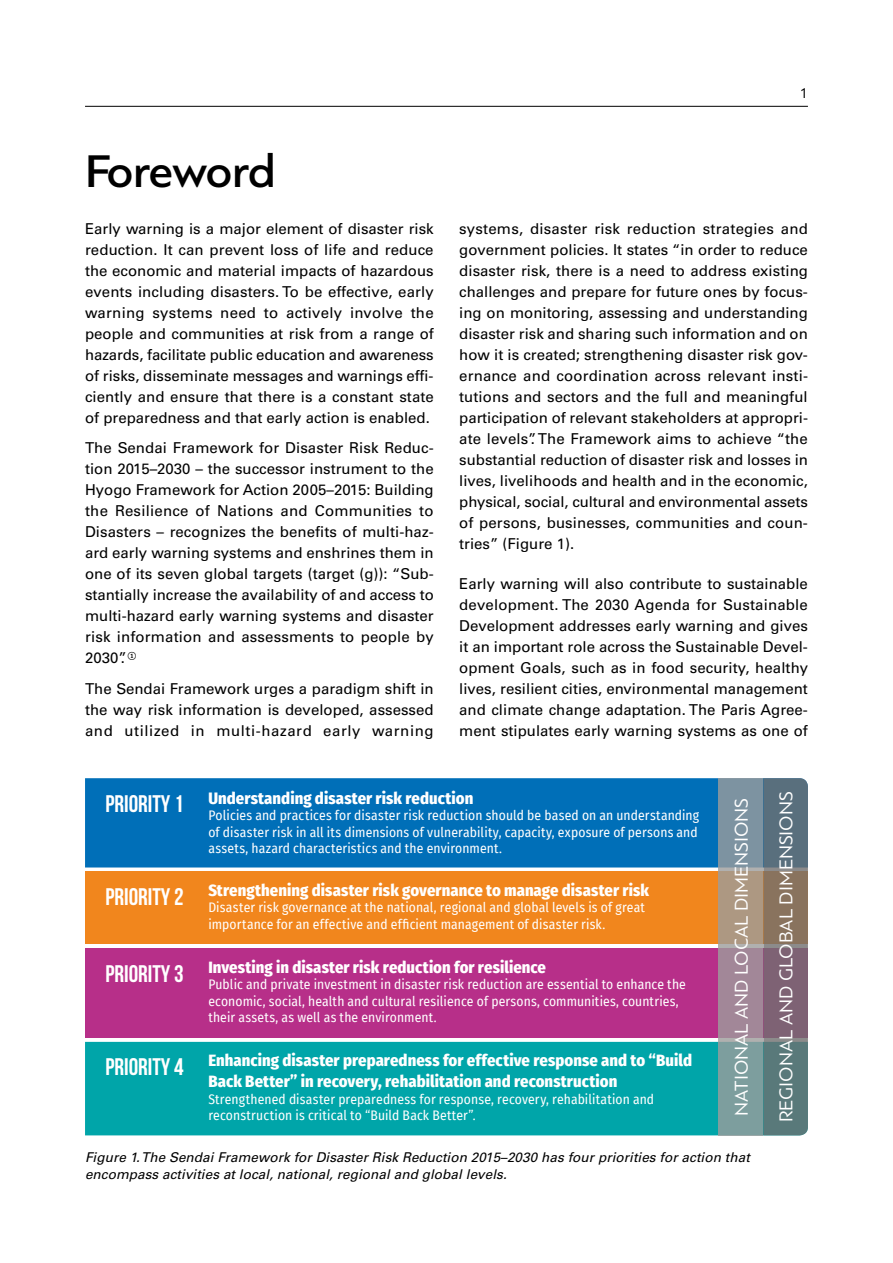
<style>
.page{position:relative;width:893px;height:1263px;background:#fff}
.page>*{position:absolute;margin:0;border:0;box-sizing:border-box;transform-origin:0 0}
.t1{font:500 48px "PF Bague Sans Pro";letter-spacing:-.03em;color:#000}
.t2{font:700 24px "Bebas Neue";color:#fff}
.t3{font:19.5px "PF Bague Sans Pro";color:#fff}
.t4{font:800 16.5px/21px "Fira Sans Condensed";letter-spacing:.005em;color:#fff}
.t5{font:15px/21px "Univers LTCYR 55 Roman";color:#000;text-align:justify}
.t6{font:15px "PF Bague Sans Pro";color:#000}
.t7{font:13.5px/16.5px "Fira Sans Condensed";letter-spacing:.01em;color:#fff}
.t8{font:italic 13.5px/16.5px "Univers LTCYR 55";letter-spacing:.005em;color:#000}
</style>
<div class="page">
<hr style="left:85px;top:106px;width:723px;height:1px;background:#000">
<div style="left:85px;top:778px;width:634px;height:89px;background:#006fb8"></div>
<div style="left:85px;top:872px;width:723px;height:72px;background:#f1861d"></div>
<div style="left:85px;top:948px;width:723px;height:89px;background:#b72f89"></div>
<div style="left:85px;top:1042px;width:634px;height:93px;background:#00a5a9"></div>
<svg style="left:719px;top:778px;width:44px;height:357px;background:#919498"></svg>
<svg style="left:763px;top:778px;width:45px;height:357px;background:#6d7074"></svg>
<h1 class="t1" style="left:85px;top:143px;width:192px">Foreword</h1>
<p class="t5" style="left:85px;top:218px;width:350px">Early warning is a major element of disaster risk reduction. It can prevent loss of life and reduce the economic and material impacts of hazardous events including disasters. To be effective, early warning systems need to actively involve the people and communities at risk from a range of hazards, facilitate public education and awareness of risks, disseminate messages and warnings effi&shy;ciently and ensure that there is a constant state of preparedness and that early action is enabled.</p>
<p class="t5" style="left:85px;top:437px;width:350px">The Sendai Framework for Disaster Risk Reduc&shy;tion 2015–2030 – the successor instrument to the Hyogo Framework for Action 2005–2015: Building the Resilience of Nations and Communities to Disasters – recognizes the benefits of multi-haz&shy;ard early warning systems and enshrines them in one of its seven global targets (target (g)): “Sub&shy;stantially increase the availability of and access to multi-hazard early warning systems and disaster risk information and assessments to people by 2030”.</p>
<p class="t5" style="left:85px;top:677px;width:350px">The Sendai Framework urges a paradigm shift in the way risk information is developed, assessed and utilized in multi-hazard early warning</p>
<p class="t6" style="left:800px;top:84px;width:10px">1</p>
<p class="t5" style="left:459px;top:218px;width:350px">systems, disaster risk reduction strategies and government policies. It states “in order to reduce disaster risk, there is a need to address existing challenges and prepare for future ones by focus&shy;ing on monitoring, assessing and understanding disaster risk and sharing such information and on how it is created; strengthening disaster risk gov&shy;ernance and coordination across relevant insti&shy;tutions and sectors and the full and meaningful participation of relevant stakeholders at appropri&shy;ate levels”. The Framework aims to achieve “the substantial reduction of disaster risk and losses in lives, livelihoods and health and in the economic, physical, social, cultural and environmental assets of persons, businesses, communities and coun&shy;tries” (Figure 1).</p>
<p class="t5" style="left:459px;top:572px;width:350px">Early warning will also contribute to sustainable development. The 2030 Agenda for Sustainable Development addresses early warning and gives it an important role across the Sustainable Devel&shy;opment Goals, such as in food security, healthy lives, resilient cities, environmental management and climate change adaptation. The Paris Agree&shy;ment stipulates early warning systems as one of</p>
<p class="t4" style="left:208px;top:786px;width:267px">Understanding disaster risk reduction</p>
<p class="t7" style="left:208px;top:807px;width:492px;text-align:justify">Policies and practices for disaster risk reduction should be based on an understanding of disaster risk in all its dimensions of vulnerability, capacity, exposure of persons and assets, hazard characteristics and the environment.</p>
<h3 class="t3" style="left:730px;top:1115px;width:319px;rotate:-90deg">NATIONAL AND LOCAL DIMENSIONS</h3>
<h3 class="t3" style="left:775px;top:1122px;width:333px;rotate:-90deg">REGIONAL AND GLOBAL DIMENSIONS</h3>
<p class="t8" style="left:85px;top:1149px;width:666px">Figure 1. The Sendai Framework for Disaster Risk Reduction 2015–2030 has four priorities for action that encompass activities at local, national, regional and global levels.</p>
<h2 class="t2" style="left:105px;top:790px;width:80px">PRIORITY 1</h2>
<p class="t4" style="left:208px;top:878px;width:442px">Strengthening disaster risk governance to manage disaster risk</p>
<p class="t7" style="left:208px;top:899px;width:438px">Disaster risk governance at the national, regional and global levels is of great importance for an effective and efficient management of disaster risk.</p>
<h2 class="t2" style="left:105px;top:884px;width:80px">PRIORITY 2</h2>
<p class="t4" style="left:208px;top:955px;width:339px">Investing in disaster risk reduction for resilience</p>
<p class="t7" style="left:208px;top:976px;width:479px">Public and private investment in disaster risk reduction are essential to enhance the economic, social, health and cultural resilience of persons, communities, countries, their assets, as well as the environment.</p>
<h2 class="t2" style="left:105px;top:960px;width:80px">PRIORITY 3</h2>
<p class="t4" style="left:208px;top:1048px;width:485px">Enhancing disaster preparedness for effective response and to “Build<br>Back Better” in recovery, rehabilitation and reconstruction</p>
<p class="t7" style="left:208px;top:1090px;width:447px">Strengthened disaster preparedness for response, recovery, rehabilitation and reconstruction is critical to “Build Back Better”.</p>
<h2 class="t2" style="left:105px;top:1054px;width:80px">PRIORITY 4</h2>
</div>
